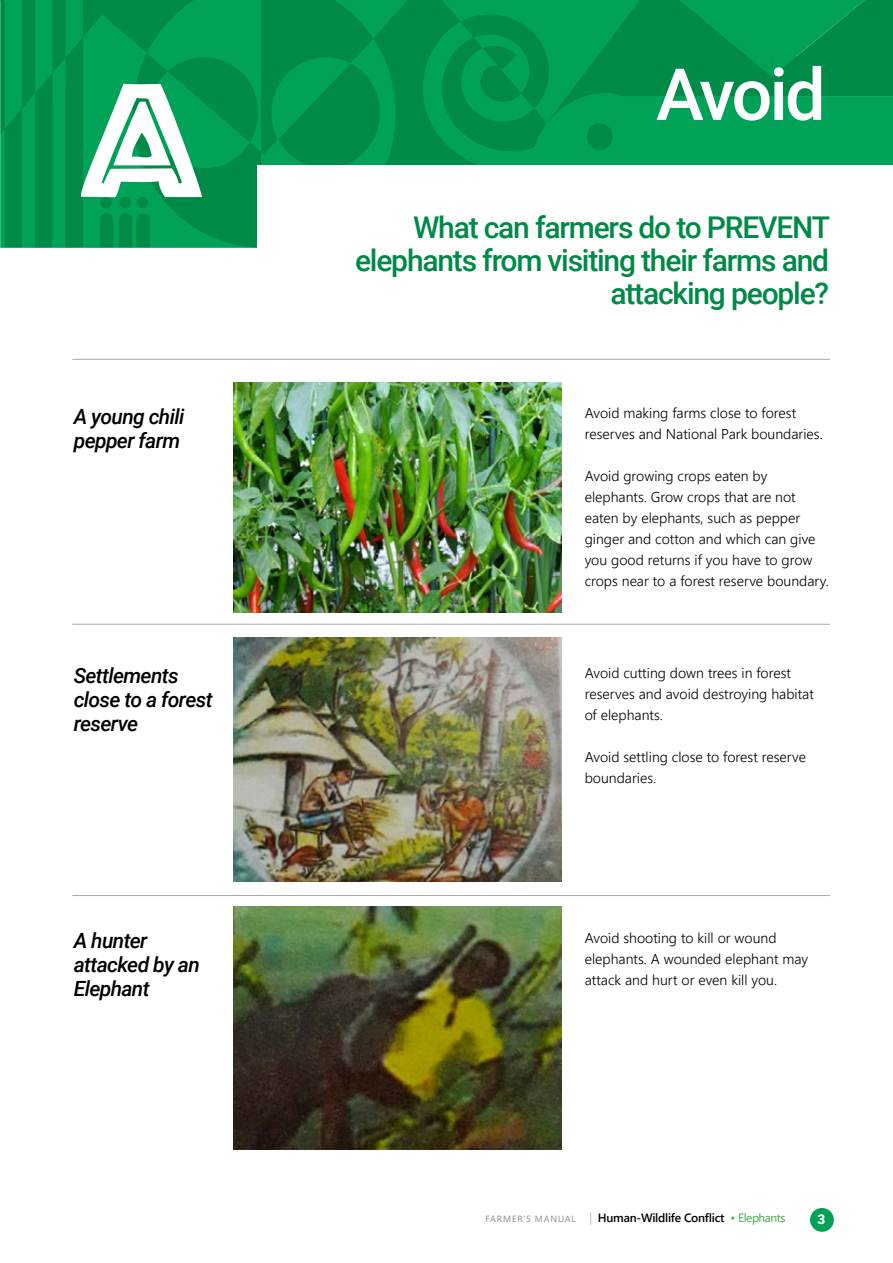
<style>
.page{position:relative;width:893px;height:1263px;background:#fff}
.page>*{position:absolute;margin:0;border:0;box-sizing:border-box;transform-origin:0 0}
.t1{font:150px "African";color:#fff}
.t2{font:500 72px "Roboto";letter-spacing:-.045em;color:#fff}
.t3{font:500 30px/33px "Roboto";letter-spacing:-.04em;color:#008a47;text-align:right}
.t4{font:italic 500 21px/24px "Roboto";letter-spacing:-.03em;color:#000}
.t5{font:300 14.25px/21px "Segoe UI";color:#000}
.t6{font:900 13.5px "Roboto";color:#fff}
.t7{font:600 12px "Segoe UI";letter-spacing:-.02em;color:#000}
.s1{font-weight:400;font-size:9px;color:#888a8d}
.s2{font-weight:300;color:#8f9194}
.s3{font-weight:400;color:#41ad49}
</style>
<div class="page">
<svg style="left:0;top:0;width:893px;height:248px;background:#009650"></svg>
<div style="left:810px;top:1208px;width:24px;height:24px;background:#00a258;border-radius:50%"></div>
<div style="left:258px;top:165px;width:635px;height:122px;background:#fff"></div>
<img style="left:234px;top:382px;width:327px;height:231px">
<img style="left:234px;top:638px;width:327px;height:243px">
<img style="left:234px;top:906px;width:327px;height:244px">
<hr style="left:72px;top:359px;width:758px;height:1px;background:#a7a9ac">
<hr style="left:72px;top:624px;width:758px;height:1px;background:#a7a9ac">
<hr style="left:72px;top:895px;width:758px;height:1px;background:#a7a9ac">
<h1 class="t1" style="left:74px;top:81px;width:136px">A</h1>
<h3 class="t4" style="left:74px;top:403px;width:112px">A young chili pepper farm</h3>
<h3 class="t4" style="left:74px;top:663px;width:140px">Settlements close to a forest reserve</h3>
<h3 class="t4" style="left:74px;top:928px;width:128px">A hunter attacked by an<br>Elephant</h3>
<h2 class="t2" style="left:656px;top:44px;width:171px">Avoid</h2>
<h3 class="t3" style="left:355px;top:209px;width:476px">What can farmers do to PREVENT elephants from visiting their farms and attacking people?</h3>
<p class="t5" style="left:585px;top:401px;width:240px">Avoid making farms close to forest reserves and National Park boundaries.</p>
<p class="t5" style="left:585px;top:464px;width:246px">Avoid growing crops eaten by elephants. Grow crops that are not eaten by elephants, such as pepper ginger and cotton and which can give you good returns if you have to grow crops near to a forest reserve boundary.</p>
<p class="t5" style="left:585px;top:661px;width:231px">Avoid cutting down trees in forest reserves and avoid destroying habitat of elephants.</p>
<p class="t5" style="left:585px;top:745px;width:223px">Avoid settling close to forest reserve boundaries.</p>
<p class="t5" style="left:585px;top:926px;width:225px">Avoid shooting to kill or wound elephants. A wounded elephant may attack and hurt or even kill you.</p>
<p class="t7" style="left:485px;top:1206px;width:302px"><span class="s1">FARMER’S Ma nua l</span> <span class="s2">|</span> Human-Wildlife Conflict <span class="s3">• Elephants</span></p>
<p class="t6" style="left:818px;top:1210px;width:9px">3</p>
</div>
